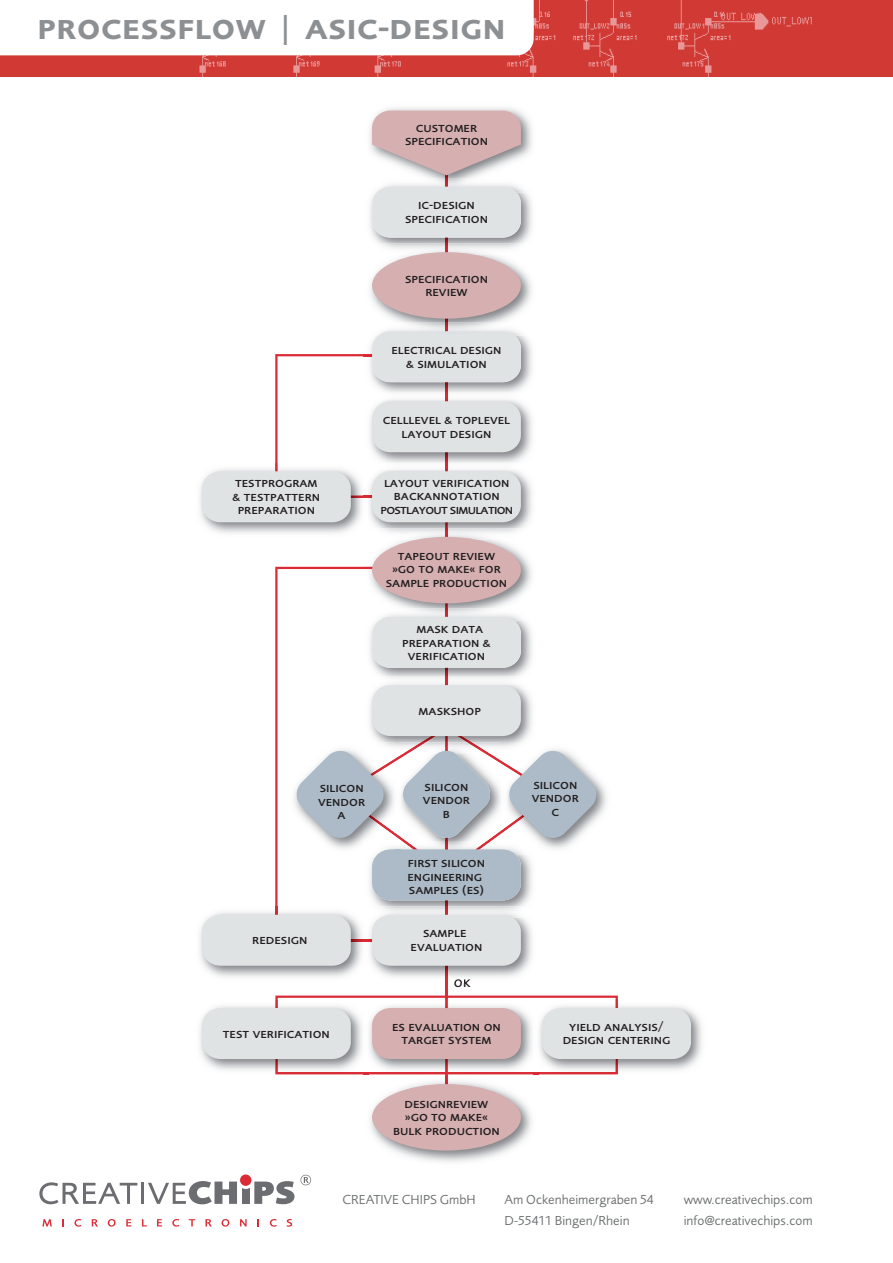
<style>
.page{position:relative;width:893px;height:1263px;background:#fff}
.page>*{position:absolute;margin:0;border:0;box-sizing:border-box;transform-origin:0 0}
.t1{font:600 36px "Foundry Sans Expert";color:#8d9093}
.t2{font:500 13.5px/13.5px "Foundry Sans Expert";color:#231f20;text-align:center}
.t3{font:13.5px "Foundry Sans";color:#6a6d6e}
</style>
<div class="page">
<img style="left:370px;top:336px;width:162px;height:57px">
<div style="left:372px;top:331px;width:149px;height:51px;background:#e0e3e4;border-radius:18px"></div>
<img style="left:448px;top:399px;width:84px;height:64px">
<div style="left:372px;top:401px;width:149px;height:51px;background:#e0e3e4;border-radius:18px"></div>
<img style="left:369px;top:469px;width:163px;height:59px">
<img style="left:445px;top:522px;width:3px;height:6px">
<div style="left:372px;top:471px;width:149px;height:51px;background:#e0e3e4;border-radius:18px"></div>
<img style="left:448px;top:873px;width:84px;height:33px">
<div style="left:372px;top:849px;width:149px;height:51px;background:#acbbc7;border-radius:18px"></div>
<img style="left:200px;top:1006px;width:502px;height:64px">
<div style="left:202px;top:1008px;width:149px;height:51px;background:#e0e3e4;border-radius:18px"></div>
<div style="left:542px;top:1008px;width:149px;height:51px;background:#e0e3e4;border-radius:18px"></div>
<img style="left:370px;top:192px;width:162px;height:52px">
<div style="left:372px;top:187px;width:149px;height:51px;background:#e0e3e4;border-radius:18px"></div>
<img style="left:370px;top:108px;width:162px;height:50px">
<img style="left:377px;top:187px;width:139px;height:5px">
<svg style="left:372px;top:111px;width:149px;height:76px"></svg>
<img style="left:370px;top:255px;width:162px;height:68px">
<img style="left:445px;top:319px;width:3px;height:4px">
<svg style="left:445px;top:323px;width:3px;height:8px"></svg>
<img style="left:378px;top:331px;width:137px;height:5px">
<svg style="left:445px;top:238px;width:3px;height:14px"></svg>
<div style="left:372px;top:252px;width:149px;height:67px;background:#d6afb0;border-radius:50%"></div>
<img style="left:370px;top:1076px;width:162px;height:86px">
<svg style="left:275px;top:995px;width:343px;height:81px"></svg>
<div style="left:372px;top:1084px;width:149px;height:66px;background:#d6afb0;border-radius:50%"></div>
<img style="left:598px;top:780px;width:9px;height:38px">
<img style="left:199px;top:469px;width:163px;height:64px">
<svg style="left:275px;top:354px;width:173px;height:144px"></svg>
<div style="left:202px;top:471px;width:149px;height:51px;background:#e0e3e4;border-radius:18px"></div>
<img style="left:448px;top:620px;width:84px;height:56px">
<div style="left:372px;top:617px;width:149px;height:51px;background:#e0e3e4;border-radius:18px"></div>
<img style="left:507px;top:685px;width:25px;height:41px">
<svg style="left:446px;top:726px;width:152px;height:147px"></svg>
<svg style="left:446px;top:668px;width:2px;height:17px"></svg>
<div style="left:372px;top:685px;width:149px;height:51px;background:#e0e3e4;border-radius:18px"></div>
<svg style="left:275px;top:567px;width:171px;height:339px"></svg>
<img style="left:364px;top:539px;width:168px;height:69px">
<img style="left:445px;top:603px;width:3px;height:5px">
<img style="left:382px;top:528px;width:137px;height:11px">
<svg style="left:445px;top:528px;width:3px;height:9px"></svg>
<img style="left:364px;top:608px;width:158px;height:12px">
<svg style="left:445px;top:608px;width:3px;height:9px"></svg>
<img style="left:379px;top:617px;width:135px;height:3px">
<img style="left:364px;top:567px;width:8px;height:2px">
<div style="left:372px;top:537px;width:149px;height:66px;background:#d6afb0;border-radius:50%"></div>
<img style="left:199px;top:912px;width:333px;height:65px">
<img style="left:275px;top:906px;width:3px;height:9px">
<img style="left:351px;top:939px;width:13px;height:2px">
<div style="left:202px;top:915px;width:149px;height:51px;background:#e0e3e4;border-radius:18px"></div>
<img style="left:445px;top:966px;width:3px;height:17px">
<img style="left:368px;top:906px;width:164px;height:12px">
<svg style="left:445px;top:900px;width:3px;height:15px"></svg>
<img style="left:454px;top:979px;width:17px;height:4px">
<img style="left:364px;top:918px;width:4px;height:59px">
<svg style="left:364px;top:912px;width:4px;height:6px"></svg>
<div style="left:372px;top:915px;width:149px;height:51px;background:#e0e3e4;border-radius:18px"></div>
<img style="left:0;top:0;width:893px;height:76px">
<svg style="left:0;top:0;width:534px;height:55px"></svg>
<svg style="left:39px;top:1182px;width:98px;height:22px"></svg>
<hr style="left:141px;top:1183px;width:3px;height:21px;background:#6c6d70">
<svg style="left:148px;top:1174px;width:146px;height:30px"></svg>
<svg style="left:42px;top:1219px;width:10px;height:7px"></svg>
<svg style="left:62px;top:1219px;width:2px;height:7px"></svg>
<svg style="left:74px;top:1219px;width:7px;height:7px"></svg>
<svg style="left:92px;top:1219px;width:6px;height:7px"></svg>
<svg style="left:108px;top:1219px;width:8px;height:7px"></svg>
<svg style="left:126px;top:1219px;width:5px;height:7px"></svg>
<svg style="left:142px;top:1219px;width:5px;height:7px"></svg>
<svg style="left:157px;top:1219px;width:5px;height:7px"></svg>
<svg style="left:172px;top:1219px;width:7px;height:7px"></svg>
<svg style="left:189px;top:1219px;width:6px;height:7px"></svg>
<svg style="left:205px;top:1219px;width:7px;height:7px"></svg>
<svg style="left:222px;top:1219px;width:7px;height:7px"></svg>
<svg style="left:240px;top:1219px;width:7px;height:7px"></svg>
<svg style="left:270px;top:1219px;width:7px;height:7px"></svg>
<svg style="left:287px;top:1219px;width:5px;height:7px"></svg>
<svg style="left:300px;top:1175px;width:11px;height:10px"></svg>
<h1 class="t1" style="left:37px;top:6px;width:470px">processflow | asic-design</h1>
<p class="t2" style="left:405px;top:120px;width:84px">customer specification</p>
<p class="t2" style="left:405px;top:198px;width:84px">ic-design specification</p>
<p class="t2" style="left:405px;top:271px;width:84px">specification review</p>
<p class="t2" style="left:391px;top:342px;width:112px">electrical design &amp; simulation</p>
<p class="t2" style="left:233px;top:476px;width:89px">testprogram &amp; testpattern preparation</p>
<p class="t2" style="left:383px;top:412px;width:129px">celllevel &amp; toplevel layout design</p>
<p class="t2" style="left:380px;top:475px;width:134px">layout verification backannotation postlayout simulation</p>
<p class="t2" style="left:386px;top:548px;width:123px">tapeout review »go to make« for sample production</p>
<p class="t2" style="left:402px;top:622px;width:90px">Mmask data preparation &amp; verification</p>
<p class="t2" style="left:412px;top:704px;width:71px">Mmaskshop</p>
<p class="t2" style="left:318px;top:781px;width:49px">silicon vendor a</p>
<p class="t2" style="left:423px;top:779px;width:49px">silicon vendor b</p>
<p class="t2" style="left:532px;top:777px;width:49px">silicon vendor c</p>
<p class="t2" style="left:407px;top:856px;width:79px;text-align:left">first silicon engineering samples (es)</p>
<p class="t2" style="left:245px;top:933px;width:63px">Rredesign</p>
<p class="t2" style="left:411px;top:926px;width:73px">sample evaluation</p>
<p class="t2" style="left:454px;top:975px;width:18px">ok</p>
<p class="t2" style="left:223px;top:1026px;width:108px">test verification</p>
<p class="t2" style="left:392px;top:1019px;width:110px">es evaluation on target system</p>
<p class="t2" style="left:563px;top:1019px;width:109px">yield analysis/ design centering</p>
<p class="t2" style="left:393px;top:1096px;width:108px">designreview »go to make« bulk production</p>
<p class="t3" style="left:343px;top:1192px;width:135px">CREATIVE CHIPS GmbH</p>
<p class="t3" style="left:505px;top:1192px;width:151px">Am Ockenheimergraben 54</p>
<p class="t3" style="left:684px;top:1192px;width:131px">www.creativechips.com</p>
<p class="t3" style="left:505px;top:1213px;width:127px">D-55411 Bingen/Rhein</p>
<p class="t3" style="left:684px;top:1213px;width:130px">info@creativechips.com</p>
</div>
